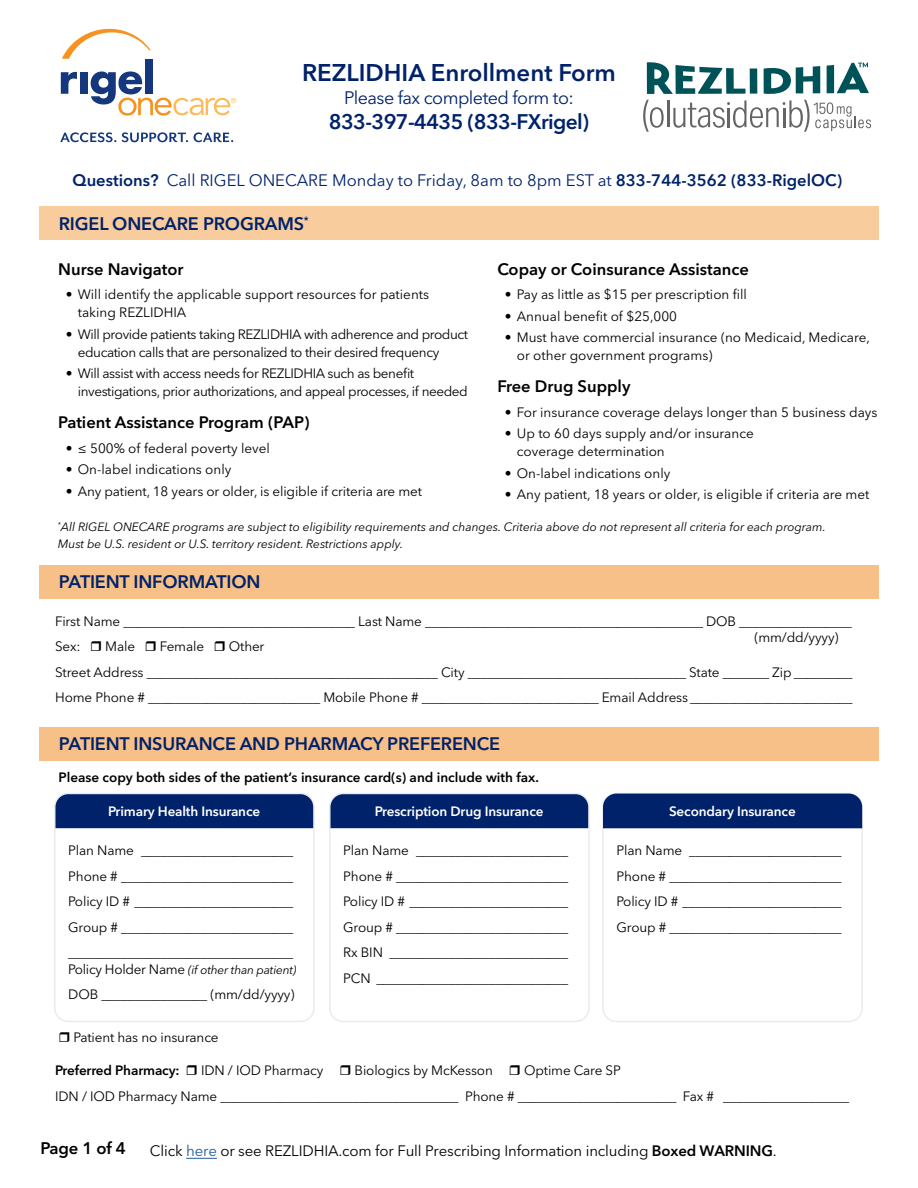
<style>
.page{position:relative;width:918px;height:1188px;background:#fff}
.page>*{position:absolute;margin:0;border:0;box-sizing:border-box;transform-origin:0 0}
.t1{font:600 24px "Avenir Next LT Pro";color:#00226a}
.t2{font:600 21px "Avenir Next LT Pro";letter-spacing:-.03em;color:#00226a}
.t3{font:600 18px "Avenir Next LT Pro";letter-spacing:-.01em;color:#00226a}
.t4{font:18px "Avenir Next LT Pro";letter-spacing:-.03em;color:#00226a}
.t5{font:600 16.65px "Avenir Next LT Pro";letter-spacing:-.01em;color:#000}
.t6{font:600 16.5px "Avenir Next LT Pro";color:#000}
.t7{font:16.5px "Avenir Next LT Pro";color:#00226a}
.t8{font:15px "Avenir Next LT Pro";letter-spacing:-.01em;color:#000}
.t9{font:13.5px/25.5px "Avenir Next LT Pro";letter-spacing:-.01em;color:#000}
.t10{font:13.5px/18px "Avenir Next LT Pro";letter-spacing:-.03em;color:#000}
.t11{font:600 13.5px "Avenir Next LT Pro";color:#000}
.t12{font:600 13.5px "Avenir Next LT Pro";letter-spacing:-.01em;color:#fff}
.t13{font:italic 12px/16.5px "Avenir Next LT Pro";letter-spacing:-.005em;color:#000}
.s1{font-weight:600}
.s2{font-style:normal;font-size:13.5px}
.s3{color:#215e9e}
</style>
<div class="page">
<svg style="left:62px;top:28px;width:89px;height:31px"></svg>
<svg style="left:61px;top:72px;width:16px;height:22px"></svg>
<div style="left:80px;top:72px;width:8px;height:22px;background:#14377d"></div>
<div style="left:145px;top:59px;width:8px;height:35px;background:#14377d"></div>
<svg style="left:60px;top:132px;width:56px;height:10px"></svg>
<svg style="left:122px;top:132px;width:66px;height:10px"></svg>
<svg style="left:194px;top:132px;width:39px;height:10px"></svg>
<svg style="left:91px;top:71px;width:145px;height:45px"></svg>
<div style="left:40px;top:206px;width:839px;height:34px;background:#f9cc9d"></div>
<svg style="left:643px;top:62px;width:228px;height:70px"></svg>
<div style="left:40px;top:565px;width:839px;height:33px;background:#f7c088"></div>
<div style="left:40px;top:727px;width:839px;height:33px;background:#f7c088"></div>
<div style="left:602px;top:793px;width:261px;height:229px;border:2px solid #e9ebee;border-radius:14px"></div>
<div style="left:603px;top:794px;width:259px;height:34px;background:#00226a"></div>
<div style="left:57px;top:793px;width:255px;height:35px;background:#00226a"></div>
<div style="left:54px;top:793px;width:261px;height:229px;border:2px solid #e9ebee;border-radius:14px"></div>
<div style="left:332px;top:796px;width:255px;height:32px;background:#00226a"></div>
<div style="left:329px;top:793px;width:261px;height:229px;border:2px solid #e9ebee;border-radius:14px"></div>
<hr style="left:186px;top:1158px;width:31px;height:1px;background:#215e9e">
<h1 class="t1" style="left:302px;top:58px;width:315px">REZLIDHIA Enrollment Form</h1>
<h3 class="t4" style="left:344px;top:87px;width:231px">Please fax completed form to:</h3>
<h2 class="t2" style="left:329px;top:109px;width:262px">833-397-4435 (833-FXrigel)</h2>
<p class="t7" style="left:73px;top:170px;width:771px"><span class="s1">Questions?</span> Call RIGEL ONECARE Monday to Friday, 8am to 8pm EST at <span class="s1">833-744-3562 (833-RigelOC)</span></p>
<h3 class="t3" style="left:59px;top:212px;width:251px">RIGEL ONECARE PROGRAMS<sup>*</sup></h3>
<p class="t6" style="left:58px;top:259px;width:127px">Nurse Navigator</p>
<p class="t9" style="left:78px;top:286px;width:353px;line-height:18px;text-indent:-12px">• Will identify the applicable support resources for patients taking REZLIDHIA</p>
<p class="t10" style="left:78px;top:325px;width:392px;text-indent:-12px">• Will provide patients taking REZLIDHIA with adherence and product education calls that are personalized to their desired frequency</p>
<p class="t10" style="left:78px;top:365px;width:392px;text-indent:-12px">• Will assist with access needs for REZLIDHIA such as benefit investigations, prior authorizations, and appeal processes, if needed</p>
<p class="t6" style="left:58px;top:412px;width:253px">Patient Assistance Program (PAP)</p>
<p class="t9" style="left:66px;top:435px;width:206px">• ≤ 500% of federal poverty level</p>
<p class="t9" style="left:66px;top:457px;width:167px">• On-label indications only</p>
<p class="t9" style="left:66px;top:478px;width:358px">• Any patient, 18 years or older, is eligible if criteria are met</p>
<p class="t6" style="left:497px;top:259px;width:253px">Copay or Coinsurance Assistance</p>
<p class="t9" style="left:505px;top:282px;width:244px">• Pay as little as $15 per prescription fill</p>
<p class="t9" style="left:505px;top:303px;width:174px">• Annual benefit of $25,000</p>
<p class="t9" style="left:517px;top:329px;width:355px;line-height:18px;text-indent:-12px">• Must have commercial insurance (no Medicaid, Medicare, or other government programs)</p>
<p class="t6" style="left:497px;top:376px;width:135px">Free Drug Supply</p>
<p class="t9" style="left:505px;top:399px;width:374px">• For insurance coverage delays longer than 5 business days</p>
<p class="t9" style="left:517px;top:424px;width:238px;line-height:18px;text-indent:-12px">• Up to 60 days supply and/or insurance coverage determination</p>
<p class="t9" style="left:505px;top:460px;width:167px">• On-label indications only</p>
<p class="t9" style="left:505px;top:482px;width:366px">• Any patient, 18 years or older, is eligible if criteria are met</p>
<p class="t13" style="left:58px;top:519px;width:769px"><sup>*</sup>All RIGEL ONECARE programs are subject to eligibility requirements and changes. Criteria above do not represent all criteria for each program.<br>Must be U.S. resident or U.S. territory resident. Restrictions apply.</p>
<h3 class="t3" style="left:59px;top:571px;width:203px">PATIENT INFORMATION</h3>
<p class="t9" style="left:55px;top:608px;width:798px">First Name ___________________________________ Last Name __________________________________________ DOB _________________<br>Sex:</p>
<p class="t9" style="left:755px;top:624px;width:85px">(mm/dd/yyyy)</p>
<p class="t9" style="left:55px;top:634px;width:799px;text-indent:174px">Other<br>Street Address ____________________________________________ City _________________________________ State _______ Zip _________<br>Home Phone # __________________________ Mobile Phone # ___________________________ Email Address _________________________</p>
<p class="t9" style="left:105px;top:634px;width:31px">Male</p>
<p class="t9" style="left:160px;top:634px;width:46px">Female</p>
<h3 class="t3" style="left:59px;top:733px;width:443px">PATIENT INSURANCE AND PHARMACY PREFERENCE</h3>
<p class="t11" style="left:58px;top:769px;width:482px">Please copy both sides of the patient’s insurance card(s) and include with fax.</p>
<p class="t12" style="left:108px;top:803px;width:154px">Primary Health Insurance</p>
<p class="t9" style="left:68px;top:838px;width:227px;text-align:justify">Plan Name _______________________ Phone # __________________________ Policy ID # ________________________ Group # __________________________ __________________________________</p>
<p class="t13" style="left:68px;top:961px;width:230px"><span class="s2">Policy Holder Name</span> (if other than patient)</p>
<p class="t9" style="left:68px;top:982px;width:228px">DOB ________________ (mm/dd/yyyy)</p>
<p class="t12" style="left:375px;top:803px;width:170px">Prescription Drug Insurance</p>
<p class="t9" style="left:343px;top:838px;width:227px;text-align:justify">Plan Name _______________________ Phone # __________________________ Policy ID # ________________________ Group # __________________________ Rx BIN ___________________________ PCN _____________________________</p>
<p class="t12" style="left:669px;top:803px;width:128px">Secondary Insurance</p>
<p class="t9" style="left:616px;top:838px;width:227px;text-align:justify">Plan Name _______________________ Phone # __________________________ Policy ID # ________________________ Group # __________________________</p>
<p class="t9" style="left:74px;top:1025px;width:147px">Patient has no insurance</p>
<p class="t11" style="left:55px;top:1062px;width:126px">Preferred Pharmacy:</p>
<p class="t9" style="left:201px;top:1058px;width:124px">IDN / IOD Pharmacy</p>
<p class="t9" style="left:355px;top:1058px;width:140px">Biologics by McKesson</p>
<p class="t9" style="left:55px;top:1058px;width:795px;text-indent:469px">Optime Care SP<br>IDN / IOD Pharmacy Name ____________________________________ Phone # ________________________ Fax # ___________________</p>
<p class="t5" style="left:41px;top:1138px;width:87px">Page 1 of 4</p>
<p class="t8" style="left:150px;top:1142px;width:628px">Click <span class="s3">here</span> or see REZLIDHIA.com for Full Prescribing Information including <span class="s1">Boxed WARNING</span>.</p>
</div>
